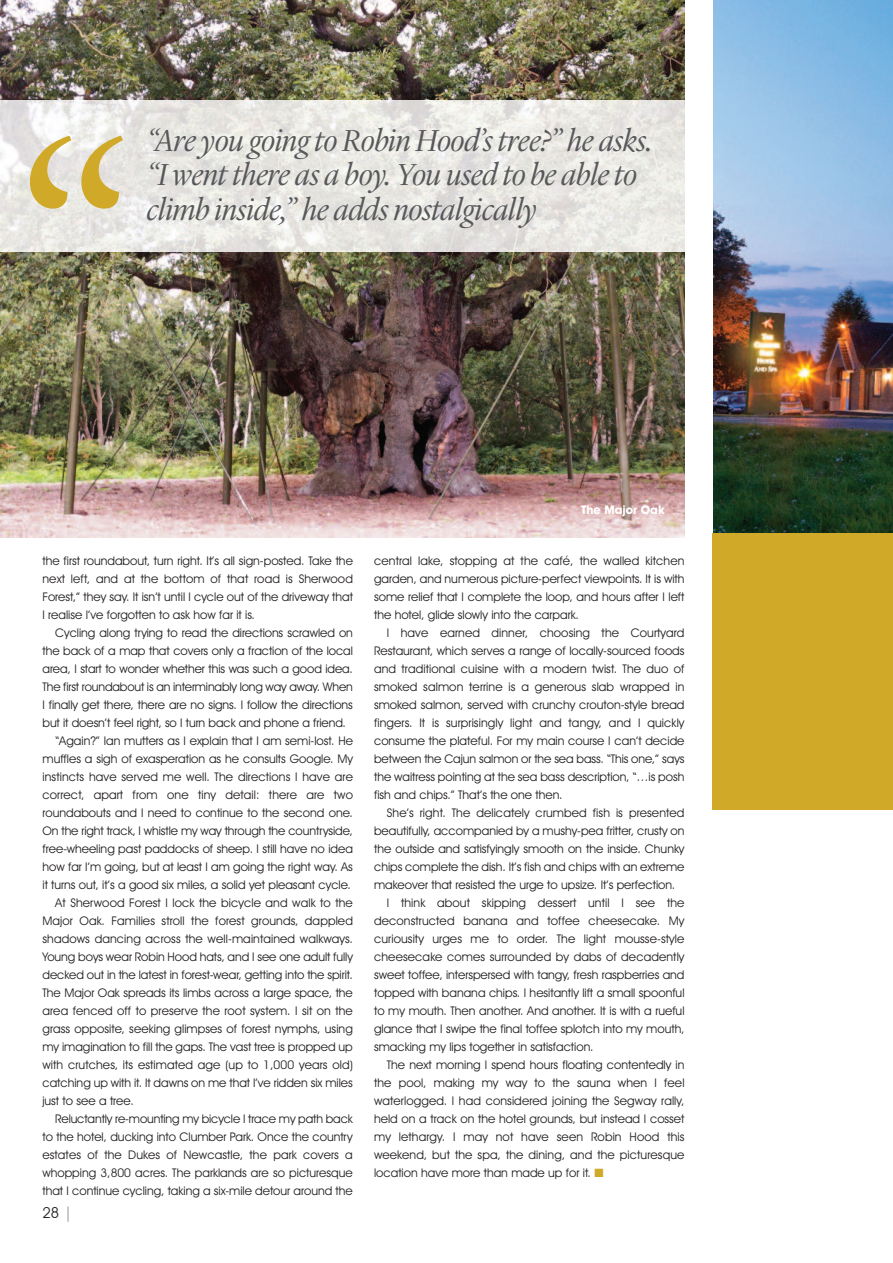
<style>
.page{position:relative;width:893px;height:1263px;background:#fff}
.page>*{position:absolute;margin:0;border:0;box-sizing:border-box;transform-origin:0 0}
.t1{font:300 304.2px "Lyon Display";color:#d0a929}
.t2{font:italic 300 31.5px/34.5px "Lyon Display";color:#57585a}
.t3{font:15px "Avant Garde";color:#231f20}
.t4{font:12px/18px "Avant Garde IT Cby BT";color:#231f20;text-align:justify}
.t5{font:700 12px "Avant Garde IT Cby BT";color:#fff}
.s1{color:#808285}
.s2{color:#d0a929}
</style>
<div class="page">
<img style="left:714px;top:0;width:179px;height:533px">
<img style="left:0;top:0;width:684px;height:537px">
<img style="left:0;top:100px;width:684px;height:151px">
<div style="left:712px;top:533px;width:181px;height:277px;background:#d0a929"></div>
<h1 class="t1" style="left:16px;top:133px;width:119px">“</h1>
<h2 class="t2" style="left:147px;top:125px;width:507px">“Are you going to Robin Hood’s tree?” he asks. “I went there as a boy. You used to be able to climb inside,” he adds nostalgically</h2>
<p class="t5" style="left:581px;top:505px;width:85px">The Major Oak</p>
<p class="t4" style="left:43px;top:553px;width:312px">the first roundabout, turn right. It’s all sign-posted. Take the next left, and at the bottom of that road is Sherwood Forest,” they say. It isn’t until I cycle out of the driveway that I realise I’ve forgotten to ask how far it is.</p>
<p class="t4" style="left:55px;top:625px;width:299px">Cycling along trying to read the directions scrawled on</p>
<p class="t4" style="left:43px;top:643px;width:312px">the back of a map that covers only a fraction of the local</p>
<p class="t4" style="left:43px;top:661px;width:312px">area, I start to wonder whether this was such a good idea.</p>
<p class="t4" style="left:43px;top:679px;width:312px">The first roundabout is an interminably long way away. When</p>
<p class="t4" style="left:43px;top:697px;width:312px">I finally get there, there are no signs. I follow the directions</p>
<p class="t4" style="left:43px;top:715px;width:305px">but it doesn’t feel right, so I turn back and phone a friend.</p>
<p class="t4" style="left:55px;top:733px;width:299px">“Again?” Ian mutters as I explain that I am semi-lost. He</p>
<p class="t4" style="left:43px;top:751px;width:312px">muffles a sigh of exasperation as he consults Google. My</p>
<p class="t4" style="left:43px;top:769px;width:312px">instincts have served me well. The directions I have are</p>
<p class="t4" style="left:43px;top:787px;width:312px">correct, apart from one tiny detail: there are two</p>
<p class="t4" style="left:43px;top:805px;width:312px">roundabouts and I need to continue to the second one.</p>
<p class="t4" style="left:43px;top:823px;width:312px">On the right track, I whistle my way through the countryside,</p>
<p class="t4" style="left:43px;top:841px;width:312px">free-wheeling past paddocks of sheep. I still have no idea</p>
<p class="t4" style="left:43px;top:859px;width:312px">how far I’m going, but at least I am going the right way. As</p>
<p class="t4" style="left:43px;top:877px;width:310px">it turns out, it’s a good six miles, a solid yet pleasant cycle.</p>
<p class="t4" style="left:55px;top:895px;width:299px">At Sherwood Forest I lock the bicycle and walk to the</p>
<p class="t4" style="left:43px;top:913px;width:312px">Major Oak. Families stroll the forest grounds, dappled</p>
<p class="t4" style="left:43px;top:931px;width:312px">shadows dancing across the well-maintained walkways.</p>
<p class="t4" style="left:43px;top:949px;width:312px">Young boys wear Robin Hood hats, and I see one adult fully</p>
<p class="t4" style="left:42px;top:967px;width:312px">decked out in the latest in forest-wear, getting into the spirit.</p>
<p class="t4" style="left:42px;top:985px;width:312px">The Major Oak spreads its limbs across a large space, the</p>
<p class="t4" style="left:42px;top:1003px;width:312px">area fenced off to preserve the root system. I sit on the</p>
<p class="t4" style="left:42px;top:1021px;width:312px">grass opposite, seeking glimpses of forest nymphs, using</p>
<p class="t4" style="left:42px;top:1039px;width:312px">my imagination to fill the gaps. The vast tree is propped up</p>
<p class="t4" style="left:42px;top:1057px;width:312px">with crutches, its estimated age (up to 1,000 years old)</p>
<p class="t4" style="left:42px;top:1075px;width:312px">catching up with it. It dawns on me that I’ve ridden six miles</p>
<p class="t4" style="left:42px;top:1093px;width:93px">just to see a tree.</p>
<p class="t4" style="left:55px;top:1111px;width:299px">Reluctantly re-mounting my bicycle I trace my path back</p>
<p class="t4" style="left:42px;top:1129px;width:312px">to the hotel, ducking into Clumber Park. Once the country</p>
<p class="t4" style="left:42px;top:1147px;width:312px">estates of the Dukes of Newcastle, the park covers a</p>
<p class="t4" style="left:42px;top:1165px;width:312px">whopping 3,800 acres. The parklands are so picturesque</p>
<p class="t4" style="left:42px;top:1183px;width:312px">that I continue cycling, taking a six-mile detour around the</p>
<p class="t3" style="left:43px;top:1205px;width:32px">28 <span class="s1">|</span></p>
<p class="t4" style="left:374px;top:553px;width:312px">central lake, stopping at the café, the walled kitchen garden, and numerous picture-perfect viewpoints. It is with some relief that I complete the loop, and hours after I left the hotel, glide slowly into the carpark.</p>
<p class="t4" style="left:374px;top:625px;width:312px;text-indent:13px">I have earned dinner, choosing the Courtyard Restaurant, which serves a range of locally-sourced foods and traditional cuisine with a modern twist. The duo of smoked salmon terrine is a generous slab wrapped in smoked salmon, served with crunchy crouton-style bread fingers. It is surprisingly light and tangy, and I quickly consume the plateful. For my main course I can’t decide between the Cajun salmon or the sea bass. “This one,” says the waitress pointing at the sea bass description, “…is posh fish and chips.” That’s the one then.</p>
<p class="t4" style="left:387px;top:805px;width:299px">She’s right. The delicately crumbed fish is presented</p>
<p class="t4" style="left:374px;top:823px;width:312px">beautifully, accompanied by a mushy-pea fritter, crusty on</p>
<p class="t4" style="left:374px;top:841px;width:312px">the outside and satisfyingly smooth on the inside. Chunky</p>
<p class="t4" style="left:374px;top:859px;width:312px">chips complete the dish. It’s fish and chips with an extreme</p>
<p class="t4" style="left:374px;top:877px;width:303px">makeover that resisted the urge to upsize. It’s perfection.</p>
<p class="t4" style="left:387px;top:895px;width:299px">I think about skipping dessert until I see the</p>
<p class="t4" style="left:374px;top:913px;width:312px">deconstructed banana and toffee cheesecake. My</p>
<p class="t4" style="left:374px;top:931px;width:312px">curiousity urges me to order. The light mousse-style</p>
<p class="t4" style="left:374px;top:949px;width:312px">cheesecake comes surrounded by dabs of decadently</p>
<p class="t4" style="left:374px;top:967px;width:312px">sweet toffee, interspersed with tangy, fresh raspberries and</p>
<p class="t4" style="left:374px;top:985px;width:312px">topped with banana chips. I hesitantly lift a small spoonful</p>
<p class="t4" style="left:374px;top:1003px;width:312px">to my mouth. Then another. And another. It is with a rueful</p>
<p class="t4" style="left:374px;top:1021px;width:312px">glance that I swipe the final toffee splotch into my mouth,</p>
<p class="t4" style="left:374px;top:1039px;width:221px">smacking my lips together in satisfaction.</p>
<p class="t4" style="left:387px;top:1057px;width:299px">The next morning I spend hours floating contentedly in</p>
<p class="t4" style="left:374px;top:1075px;width:312px">the pool, making my way to the sauna when I feel</p>
<p class="t4" style="left:374px;top:1093px;width:312px">waterlogged. I had considered joining the Segway rally,</p>
<p class="t4" style="left:374px;top:1111px;width:312px">held on a track on the hotel grounds, but instead I cosset</p>
<p class="t4" style="left:374px;top:1129px;width:312px">my lethargy. I may not have seen Robin Hood this</p>
<p class="t4" style="left:374px;top:1147px;width:312px">weekend, but the spa, the dining, and the picturesque</p>
<p class="t4" style="left:374px;top:1165px;width:231px">location have more than made up for it. <span class="s2">■</span></p>
</div>
